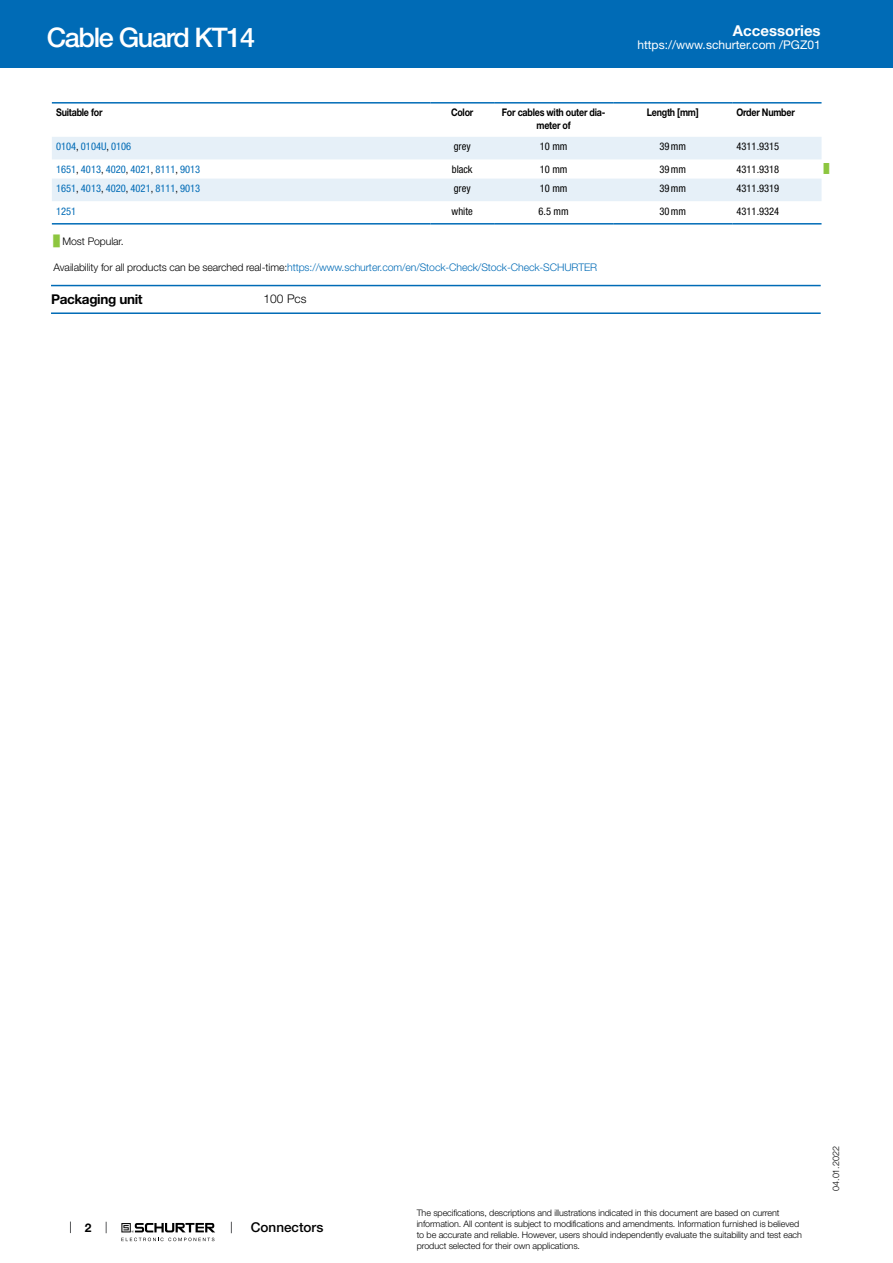
<style>
.page{position:relative;width:893px;height:1263px;background:#fff}
.page>*{position:absolute;margin:0;border:0;box-sizing:border-box;transform-origin:0 0}
.t1{font:500 27px "Helvetica Neue LT";letter-spacing:-.05em;color:#fff}
.t2{font:700 15px "Helvetica Neue LT";color:#fff}
.t3{font:700 13.5px "Helvetica Neue LT";letter-spacing:-.025em;color:#000}
.t4{font:500 13.5px "Helvetica Neue LT";color:#000}
.t5{font:12px "Helvetica Neue LT";color:#fff}
.t6{font:300 12px "Helvetica Neue LT";color:#000}
.t7{font:700 12px "Helvetica Neue LT";color:#000}
.t8{font:300 10.5px "Helvetica Neue LT";letter-spacing:-.01em;color:#006bb6}
.t9{font:condensed 10.5px "Helvetica Neue LT";color:#000}
.t10{font:condensed 10.5px "Helvetica Neue LT";color:#006bb6}
.t11{font:700 10.5px/12.6px "Helvetica Neue LT";letter-spacing:-.025em;color:#000;text-align:center;scale:.85 1}
.t12{font:300 10.5px "Helvetica Neue LT";letter-spacing:-.01em;color:#000}
.t13{font:300 9px/10.8px "Helvetica Neue LT";letter-spacing:-.01em;color:#000}
.t14{font:9px "Arial Unicode MS";color:#8dc63f}
.s1{color:#000}
.s2{font-family:"Arial Unicode MS";font-weight:400;color:#8dc63f}
</style>
<div class="page">
<svg style="left:70px;top:1221px;width:1px;height:12px"></svg>
<svg style="left:121px;top:1223px;width:94px;height:18px"></svg>
<div style="left:0;top:0;width:893px;height:68px;background:#006bb6"></div>
<svg style="left:52px;top:137px;width:769px;height:64px;fill:#e6f0f8"></svg>
<hr style="left:52px;top:102px;width:378px;height:2px;background:#006bb6">
<hr style="left:430px;top:102px;width:64px;height:2px;background:#006bb6">
<hr style="left:494px;top:102px;width:119px;height:2px;background:#006bb6">
<hr style="left:613px;top:102px;width:119px;height:2px;background:#006bb6">
<hr style="left:732px;top:102px;width:89px;height:2px;background:#006bb6">
<hr style="left:52px;top:223px;width:378px;height:2px;background:#006bb6">
<hr style="left:430px;top:223px;width:64px;height:2px;background:#006bb6">
<hr style="left:494px;top:223px;width:119px;height:2px;background:#006bb6">
<hr style="left:613px;top:223px;width:119px;height:2px;background:#006bb6">
<hr style="left:732px;top:223px;width:89px;height:2px;background:#006bb6">
<hr style="left:51px;top:285px;width:770px;height:1px;background:#006bb6">
<hr style="left:51px;top:312px;width:770px;height:2px;background:#006bb6">
<h1 class="t1" style="left:47px;top:21px;width:210px">Cable Guard KT14</h1>
<h2 class="t2" style="left:733px;top:21px;width:89px">Accessories</h2>
<h3 class="t5" style="left:637px;top:38px;width:185px">https://www.schurter.com /PGZ01</h3>
<p class="t11" style="left:56px;top:106px;width:56px">Suitable for</p>
<p class="t11" style="left:451px;top:106px;width:28px">Color</p>
<p class="t11" style="left:502px;top:106px;width:123px">For cables with outer dia&shy;meter of</p>
<p class="t11" style="left:647px;top:106px;width:63px">Length [mm]</p>
<p class="t11" style="left:736px;top:106px;width:70px">Order Number</p>
<p class="t10" style="left:56px;top:140px;width:77px">0104<span class="s1">,</span> 0104U<span class="s1">,</span> 0106</p>
<p class="t9" style="left:454px;top:140px;width:18px">grey</p>
<p class="t9" style="left:540px;top:140px;width:29px">10 mm</p>
<p class="t9" style="left:659px;top:140px;width:28px">39mm</p>
<p class="t9" style="left:736px;top:140px;width:44px">4311.9315</p>
<p class="t10" style="left:56px;top:163px;width:146px">1651<span class="s1">,</span> 4013<span class="s1">,</span> 4020<span class="s1">,</span> 4021<span class="s1">,</span> 8111<span class="s1">,</span> 9013</p>
<p class="t9" style="left:452px;top:163px;width:22px">black</p>
<p class="t9" style="left:540px;top:163px;width:29px">10 mm</p>
<p class="t9" style="left:659px;top:163px;width:28px">39mm</p>
<p class="t9" style="left:736px;top:163px;width:44px">4311.9318</p>
<p class="t14" style="left:824px;top:163px;width:7px">█</p>
<p class="t10" style="left:56px;top:182px;width:146px">1651<span class="s1">,</span> 4013<span class="s1">,</span> 4020<span class="s1">,</span> 4021<span class="s1">,</span> 8111<span class="s1">,</span> 9013</p>
<p class="t9" style="left:454px;top:182px;width:18px">grey</p>
<p class="t9" style="left:540px;top:182px;width:29px">10 mm</p>
<p class="t9" style="left:659px;top:182px;width:28px">39mm</p>
<p class="t9" style="left:736px;top:182px;width:44px">4311.9319</p>
<p class="t10" style="left:56px;top:205px;width:22px">1251</p>
<p class="t9" style="left:452px;top:205px;width:23px">white</p>
<p class="t9" style="left:538px;top:205px;width:32px">6.5 mm</p>
<p class="t9" style="left:659px;top:205px;width:28px">30mm</p>
<p class="t9" style="left:736px;top:205px;width:44px">4311.9324</p>
<p class="t12" style="left:54px;top:235px;width:72px"><span class="s2">█</span> Most Popular.</p>
<p class="t8" style="left:54px;top:261px;width:545px"><span class="s1">Availability for all products can be searched real-time:</span>https://www.schurter.com/en/Stock-Check/Stock-Check-SCHURTER</p>
<h3 class="t3" style="left:51px;top:291px;width:93px">Packaging unit</h3>
<h3 class="t6" style="left:264px;top:291px;width:44px">100 Pcs</h3>
<h3 class="t7" style="left:85px;top:1220px;width:8px">2</h3>
<h3 class="t4" style="left:251px;top:1219px;width:74px">Connectors</h3>
<p class="t13" style="left:417px;top:1207px;width:387px">The specifications, descriptions and illustrations indicated in this document are based on current information. All content is subject to modifications and amendments. Information furnished is believed to be accurate and reliable. However, users should independently evaluate the suitability and test each product selected for their own applications.</p>
<p class="t13" style="left:830px;top:1191px;width:46px;rotate:-90deg">04.01.2022</p>
</div>
